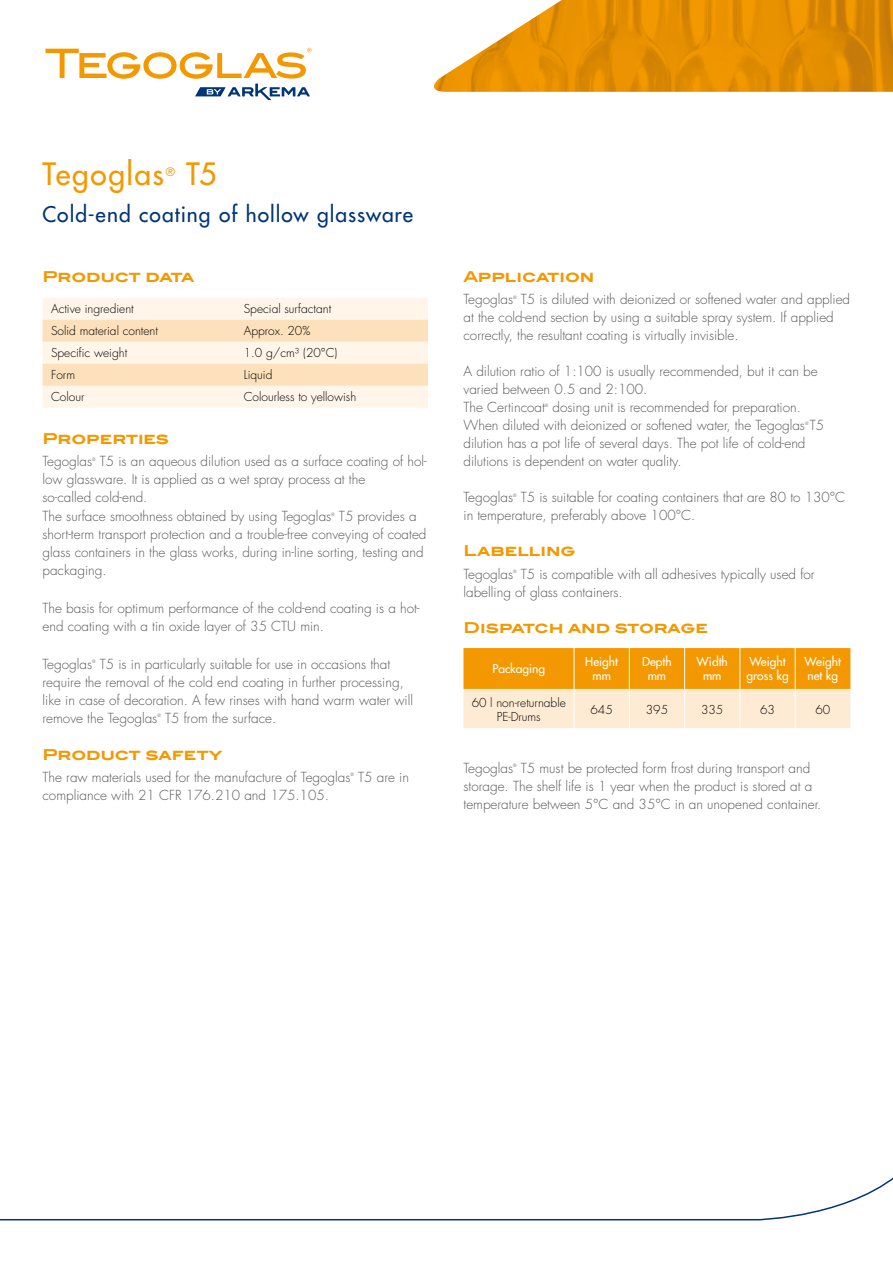
<style>
.page{position:relative;width:893px;height:1263px;background:#fff}
.page>*{position:absolute;margin:0;border:0;box-sizing:border-box;transform-origin:0 0}
.t1{font:30px "Futura";letter-spacing:.045em;color:#f39800}
.t2{font:21px "Futura";letter-spacing:.045em;color:#003576}
.t3{font:700 15px "Blair ITC";letter-spacing:-.005em;color:#f39800}
.t4{font:300 13.5px/18px "Futura";color:#58585a}
.t5{font:300 12px/14.4px "Futura";color:#000;text-align:center}
.t6{font:12px/14.4px "Futura";color:#fff;text-align:center}
.t7{font:11.4px "Futura";color:#f39800}
.t8{font:300 4.35px "Futura";color:#58585a}
</style>
<div class="page">
<img style="left:434px;top:0;width:459px;height:92px">
<svg style="left:0;top:1177px;width:893px;height:44px"></svg>
<svg style="left:43px;top:298px;width:385px;height:110px;background:#feedd7"></svg>
<svg style="left:45px;top:48px;width:267px;height:52px"></svg>
<svg style="left:463px;top:648px;width:387px;height:80px;background:#f8c068"></svg>
<hr style="left:574px;top:648px;width:1px;height:41px;background:#fff">
<hr style="left:629px;top:648px;width:1px;height:41px;background:#fff">
<hr style="left:684px;top:648px;width:1px;height:41px;background:#fff">
<hr style="left:739px;top:648px;width:1px;height:41px;background:#fff">
<hr style="left:795px;top:648px;width:1px;height:41px;background:#fff">
<hr style="left:574px;top:689px;width:1px;height:39px;background:#fff">
<hr style="left:629px;top:689px;width:1px;height:39px;background:#fff">
<hr style="left:684px;top:689px;width:1px;height:39px;background:#fff">
<hr style="left:739px;top:689px;width:1px;height:39px;background:#fff">
<hr style="left:795px;top:689px;width:1px;height:39px;background:#fff">
<h1 class="t1" style="left:43px;top:155px;width:123px">Tegoglas</h1>
<p class="t7" style="left:166px;top:164px;width:11px">®</p>
<h1 class="t1" style="left:186px;top:155px;width:32px">T5</h1>
<h2 class="t2" style="left:43px;top:202px;width:372px">Cold-end coating of hollow glassware</h2>
<p class="t3" style="left:43px;top:267px;width:153px">Product data</p>
<p class="t5" style="left:51px;top:302px;width:84px">Active ingredient</p>
<p class="t5" style="left:244px;top:302px;width:89px">Special surfactant</p>
<p class="t5" style="left:51px;top:324px;width:108px">Solid material content</p>
<p class="t5" style="left:244px;top:324px;width:68px">Approx. 20%</p>
<p class="t5" style="left:51px;top:346px;width:78px">Specific weight</p>
<p class="t5" style="left:244px;top:346px;width:95px">1.0 g/cm³ (20°C)</p>
<p class="t5" style="left:51px;top:368px;width:26px">Form</p>
<p class="t5" style="left:244px;top:368px;width:30px">Liquid</p>
<p class="t5" style="left:51px;top:390px;width:35px">Colour</p>
<p class="t5" style="left:244px;top:390px;width:114px">Colourless to yellowish</p>
<p class="t3" style="left:43px;top:429px;width:128px">Properties</p>
<p class="t4" style="left:43px;top:453px;width:51px">Tegoglas</p>
<p class="t8" style="left:92px;top:456px;width:5px">®</p>
<p class="t4" style="left:43px;top:452px;width:386px;text-indent:57px">T5 is an aqueous dilution used as a surface coating of hol&shy;low glassware. It is applied as a wet spray process at the<br>so-called cold-end.<br>The surface smoothness obtained by using Tegoglas</p>
<p class="t4" style="left:43px;top:507px;width:385px;text-indent:296px">T5 provides a short-term transport protection and a trouble-free conveying of coated glass containers in the glass works, during in-line sorting, testing and packaging.</p>
<p class="t4" style="left:43px;top:599px;width:378px">The basis for optimum performance of the cold-end coating is a hot&shy;end coating with a tin oxide layer of 35 CTU min.</p>
<p class="t4" style="left:43px;top:655px;width:51px">Tegoglas</p>
<p class="t8" style="left:92px;top:659px;width:5px">®</p>
<p class="t8" style="left:331px;top:511px;width:5px">®</p>
<p class="t4" style="left:43px;top:655px;width:372px;text-indent:57px">T5 is in particularly suitable for use in occasions that require the removal of the cold end coating in further processing, like in case of decoration. A few rinses with hand warm water will remove the Tegoglas</p>
<p class="t8" style="left:157px;top:713px;width:5px">®</p>
<p class="t4" style="left:165px;top:709px;width:113px">T5 from the surface.</p>
<p class="t3" style="left:43px;top:745px;width:182px">Product safety</p>
<p class="t4" style="left:43px;top:768px;width:310px">The raw materials used for the manufacture of Tegoglas</p>
<p class="t8" style="left:351px;top:772px;width:5px">®</p>
<p class="t4" style="left:358px;top:768px;width:52px">T5 are in</p>
<p class="t4" style="left:43px;top:786px;width:288px">compliance with 21 CFR 176.210 and 175.105.</p>
<p class="t3" style="left:463px;top:267px;width:133px">Application</p>
<p class="t4" style="left:463px;top:291px;width:51px">Tegoglas</p>
<p class="t8" style="left:513px;top:294px;width:5px">®</p>
<p class="t4" style="left:463px;top:291px;width:388px;text-indent:57px">T5 is diluted with deionized or softened water and applied at the cold-end section by using a suitable spray system. If applied correctly, the resultant coating is virtually invisible.</p>
<p class="t4" style="left:463px;top:363px;width:356px">A dilution ratio of 1:100 is usually recommended, but it can be varied between 0.5 and 2:100.<br>The Certincoat</p>
<p class="t4" style="left:463px;top:399px;width:362px;text-indent:89px">dosing unit is recommended for preparation.<br>When diluted with deionized or softened water, the Tegoglas T5</p>
<p class="t8" style="left:545px;top:402px;width:5px">®</p>
<p class="t8" style="left:805px;top:420px;width:5px">®</p>
<p class="t4" style="left:463px;top:435px;width:344px">dilution has a pot life of several days. The pot life of cold-end dilutions is dependent on water quality.</p>
<p class="t4" style="left:463px;top:489px;width:51px">Tegoglas</p>
<p class="t8" style="left:513px;top:492px;width:5px">®</p>
<p class="t4" style="left:463px;top:489px;width:383px;text-indent:57px">T5 is suitable for coating containers that are 80 to 130°C in temperature, preferably above 100°C.</p>
<p class="t3" style="left:463px;top:542px;width:114px">Labelling</p>
<p class="t4" style="left:463px;top:565px;width:51px">Tegoglas</p>
<p class="t8" style="left:513px;top:569px;width:5px">®</p>
<p class="t4" style="left:463px;top:565px;width:353px;text-indent:57px">T5 is compatible with all adhesives typically used for labelling of glass containers.</p>
<p class="t3" style="left:463px;top:618px;width:246px">Dispatch and storage</p>
<p class="t6" style="left:492px;top:662px;width:54px">Packaging</p>
<p class="t6" style="left:585px;top:654px;width:34px">Height mm</p>
<p class="t6" style="left:642px;top:654px;width:31px">Depth mm</p>
<p class="t6" style="left:697px;top:654px;width:33px">Width mm</p>
<p class="t6" style="left:746px;top:654px;width:44px;text-align:left">Weight gross kg</p>
<p class="t6" style="left:805px;top:654px;width:38px;text-align:left">Weight net kg</p>
<p class="t5" style="left:472px;top:695px;width:96px">60 l non-returnable<br>PE-Drums</p>
<p class="t5" style="left:590px;top:702px;width:24px">645</p>
<p class="t5" style="left:646px;top:702px;width:24px">395</p>
<p class="t5" style="left:701px;top:702px;width:24px">335</p>
<p class="t5" style="left:760px;top:702px;width:16px">63</p>
<p class="t5" style="left:815px;top:702px;width:16px">60</p>
<p class="t4" style="left:463px;top:759px;width:359px;text-indent:57px">T5 must be protected form frost during transport and storage. The shelf life is 1 year when the product is stored at a temperature between 5°C and 35°C in an unopened container.</p>
<p class="t4" style="left:463px;top:759px;width:51px">Tegoglas</p>
<p class="t8" style="left:513px;top:763px;width:5px">®</p>
</div>
